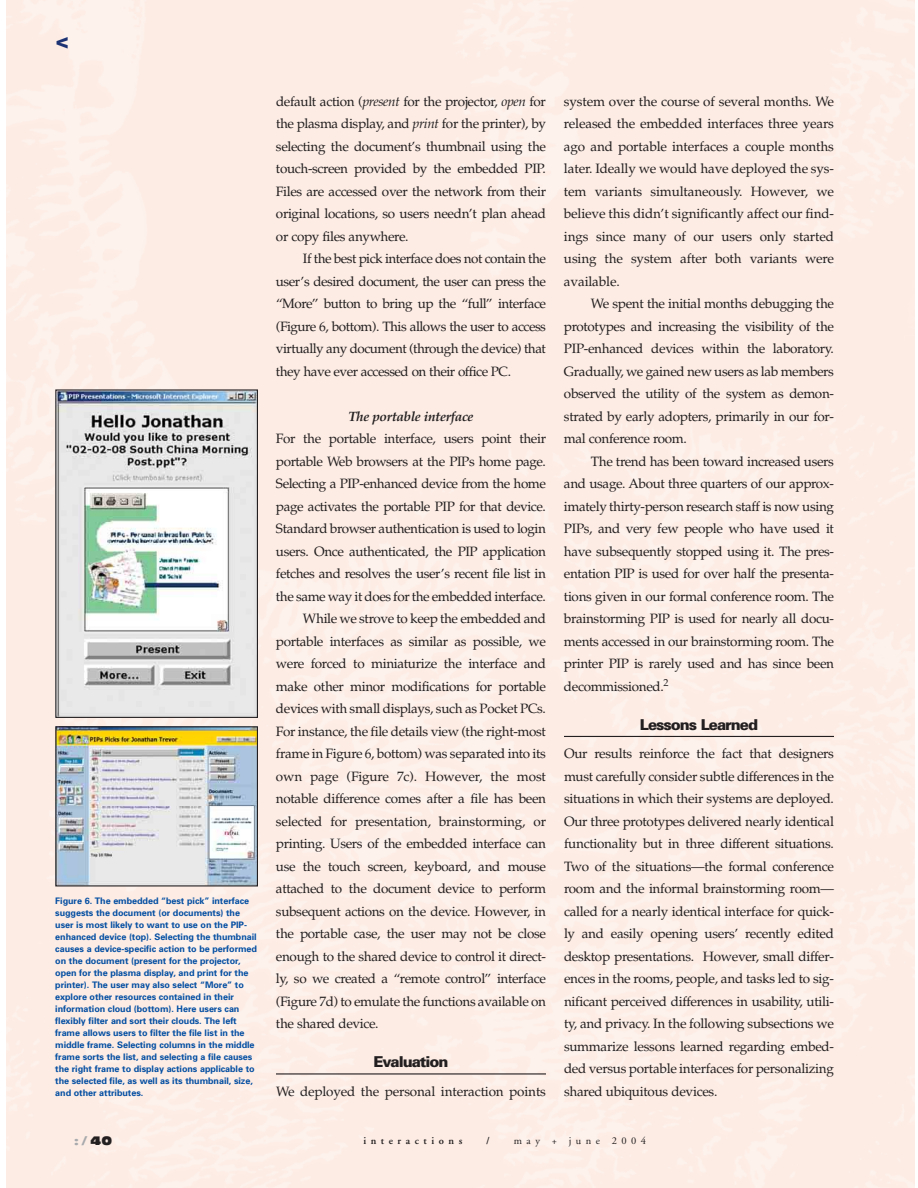
<style>
.page{position:relative;width:918px;height:1188px;background:#fff}
.page>*{position:absolute;margin:0;border:0;box-sizing:border-box;transform-origin:0 0}
.t1{font:21px "Antique Olive Nord";color:#1c3273}
.t2{font:900 15px "Univers";letter-spacing:-.065em;color:#231f20}
.t3{font:13.5px/22.5px "Palatino";letter-spacing:-.025em;color:#231f20;text-align:justify}
.t4{font:italic 700 13.5px "Palatino";letter-spacing:-.025em;color:#231f20}
.t5{font:12px "Antique Olive Nord";color:#a7a9ac}
.t6{font:600 10.5px "Adobe Garamond";letter-spacing:.435em;color:#231f20}
.t7{font:10.5px "Adobe Garamond";letter-spacing:.425em;color:#231f20}
.t8{font:700 9px/12px "Univers";letter-spacing:-.005em;color:#034ea2}
.s1{font-style:italic}
.s2{color:#231f20}
</style>
<div class="page">
<hr style="left:276px;top:1073px;width:270px;height:2px;background:#231f20">
<hr style="left:564px;top:736px;width:270px;height:1px;background:#231f20">
<img style="left:57px;top:391px;width:199px;height:325px">
<div style="left:55px;top:389px;width:203px;height:329px;border:1px solid #231f20"></div>
<img style="left:57px;top:728px;width:199px;height:156px">
<div style="left:55px;top:726px;width:203px;height:160px;border:1px solid #231f20"></div>
<h1 class="t1" style="left:56px;top:33px;width:15px">&lt;</h1>
<p class="t8" style="left:55px;top:896px;width:203px">Figure 6. The embedded “best pick” interface suggests the document (or documents) the user is most likely to want to use on the PIP&shy;enhanced device (top). Selecting the thumbnail causes a device-specific action to be performed on the document (present for the projector, open for the plasma display, and print for the printer). The user may also select “More” to explore other resources contained in their information cloud (bottom). Here users can flexibly filter and sort their clouds. The left frame allows users to filter the file list in the middle frame. Selecting columns in the middle frame sorts the list, and selecting a file causes the right frame to display actions applicable to the selected file, as well as its thumbnail, size, and other attributes.</p>
<p class="t3" style="left:276px;top:92px;width:272px">default action (<span class="s1">present</span> for the projector, <span class="s1">open</span> for the plasma display, and <span class="s1">print</span> for the printer), by selecting the document’s thumbnail using the touch-screen provided by the embedded PIP.<br>Files are accessed over the network from their original locations, so users needn’t plan ahead or copy files anywhere.</p>
<p class="t3" style="left:276px;top:249px;width:272px;text-indent:27px">If the best pick interface does not contain the user’s desired document, the user can press the “More” button to bring up the “full” interface (Figure 6, bottom). This allows the user to access virtually any document (through the device) that they have ever accessed on their office PC.</p>
<p class="t4" style="left:348px;top:411px;width:127px">The portable interface</p>
<p class="t3" style="left:276px;top:429px;width:272px">For the portable interface, users point their</p>
<p class="t3" style="left:276px;top:452px;width:272px">portable Web browsers at the PIPs home page.</p>
<p class="t3" style="left:276px;top:474px;width:271px">Selecting a PIP-enhanced device from the home</p>
<p class="t3" style="left:276px;top:497px;width:272px">page activates the portable PIP for that device.</p>
<p class="t3" style="left:276px;top:519px;width:272px">Standard browser authentication is used to login</p>
<p class="t3" style="left:276px;top:542px;width:272px">users. Once authenticated, the PIP application</p>
<p class="t3" style="left:276px;top:564px;width:271px">fetches and resolves the user’s recent file list in</p>
<p class="t3" style="left:276px;top:587px;width:272px">the same way it does for the embedded interface.</p>
<p class="t3" style="left:303px;top:609px;width:245px">While we strove to keep the embedded and</p>
<p class="t3" style="left:276px;top:632px;width:272px">portable interfaces as similar as possible, we</p>
<p class="t3" style="left:276px;top:654px;width:272px">were forced to miniaturize the interface and</p>
<p class="t3" style="left:276px;top:677px;width:272px">make other minor modifications for portable</p>
<p class="t3" style="left:276px;top:699px;width:272px">devices with small displays, such as Pocket PCs.</p>
<p class="t3" style="left:276px;top:722px;width:272px">For instance, the file details view (the right-most</p>
<p class="t3" style="left:276px;top:744px;width:272px">frame in Figure 6, bottom) was separated into its</p>
<p class="t3" style="left:276px;top:767px;width:272px">own page (Figure 7c). However, the most</p>
<p class="t3" style="left:276px;top:789px;width:272px">notable difference comes after a file has been</p>
<p class="t3" style="left:276px;top:812px;width:272px">selected for presentation, brainstorming, or</p>
<p class="t3" style="left:276px;top:834px;width:272px">printing. Users of the embedded interface can</p>
<p class="t3" style="left:276px;top:857px;width:272px">use the touch screen, keyboard, and mouse</p>
<p class="t3" style="left:276px;top:879px;width:272px">attached to the document device to perform</p>
<p class="t3" style="left:276px;top:902px;width:272px">subsequent actions on the device. However, in</p>
<p class="t3" style="left:276px;top:924px;width:272px">the portable case, the user may not be close</p>
<p class="t3" style="left:276px;top:947px;width:272px">enough to the shared device to control it direct-</p>
<p class="t3" style="left:276px;top:969px;width:272px">ly, so we created a “remote control” interface</p>
<p class="t3" style="left:276px;top:992px;width:272px">(Figure 7d) to emulate the functions available on</p>
<p class="t3" style="left:276px;top:1014px;width:104px">the shared device.</p>
<p class="t2" style="left:373px;top:1057px;width:77px">Evaluation</p>
<p class="t3" style="left:276px;top:1082px;width:272px">We deployed the personal interaction points</p>
<p class="t3" style="left:564px;top:92px;width:272px">system over the course of several months. We released the embedded interfaces three years ago and portable interfaces a couple months later. Ideally we would have deployed the sys&shy;tem variants simultaneously. However, we believe this didn’t significantly affect our find&shy;ings since many of our users only started using the system after both variants were available.</p>
<p class="t3" style="left:564px;top:294px;width:272px;text-indent:27px">We spent the initial months debugging the prototypes and increasing the visibility of the PIP-enhanced devices within the laboratory.<br>Gradually, we gained new users as lab members observed the utility of the system as demon&shy;strated by early adopters, primarily in our for&shy;mal conference room.</p>
<p class="t3" style="left:564px;top:452px;width:272px;text-indent:27px">The trend has been toward increased users and usage. About three quarters of our approx&shy;imately thirty-person research staff is now using PIPs, and very few people who have used it have subsequently stopped using it. The pres&shy;entation PIP is used for over half the presenta&shy;tions given in our formal conference room. The brainstorming PIP is used for nearly all docu&shy;ments accessed in our brainstorming room. The printer PIP is rarely used and has since been decommissioned.<sup>2</sup></p>
<p class="t2" style="left:640px;top:719px;width:120px">Lessons Learned</p>
<p class="t3" style="left:564px;top:744px;width:272px">Our results reinforce the fact that designers must carefully consider subtle differences in the situations in which their systems are deployed.<br>Our three prototypes delivered nearly identical functionality but in three different situations.<br>Two of the situations—the formal conference room and the informal brainstorming room— called for a nearly identical interface for quick&shy;ly and easily opening users’ recently edited desktop presentations. However, small differ&shy;ences in the rooms, people, and tasks led to sig&shy;nificant perceived differences in usability, utili&shy;ty, and privacy. In the following subsections we summarize lessons learned regarding embed&shy;ded versus portable interfaces for personalizing shared ubiquitous devices.</p>
<p class="t5" style="left:74px;top:1136px;width:40px">:/<span class="s2">40</span></p>
<p class="t6" style="left:363px;top:1136px;width:100px">interactions</p>
<p class="t6" style="left:486px;top:1136px;width:5px">/</p>
<p class="t7" style="left:514px;top:1136px;width:134px">may + june 2004</p>
</div>
